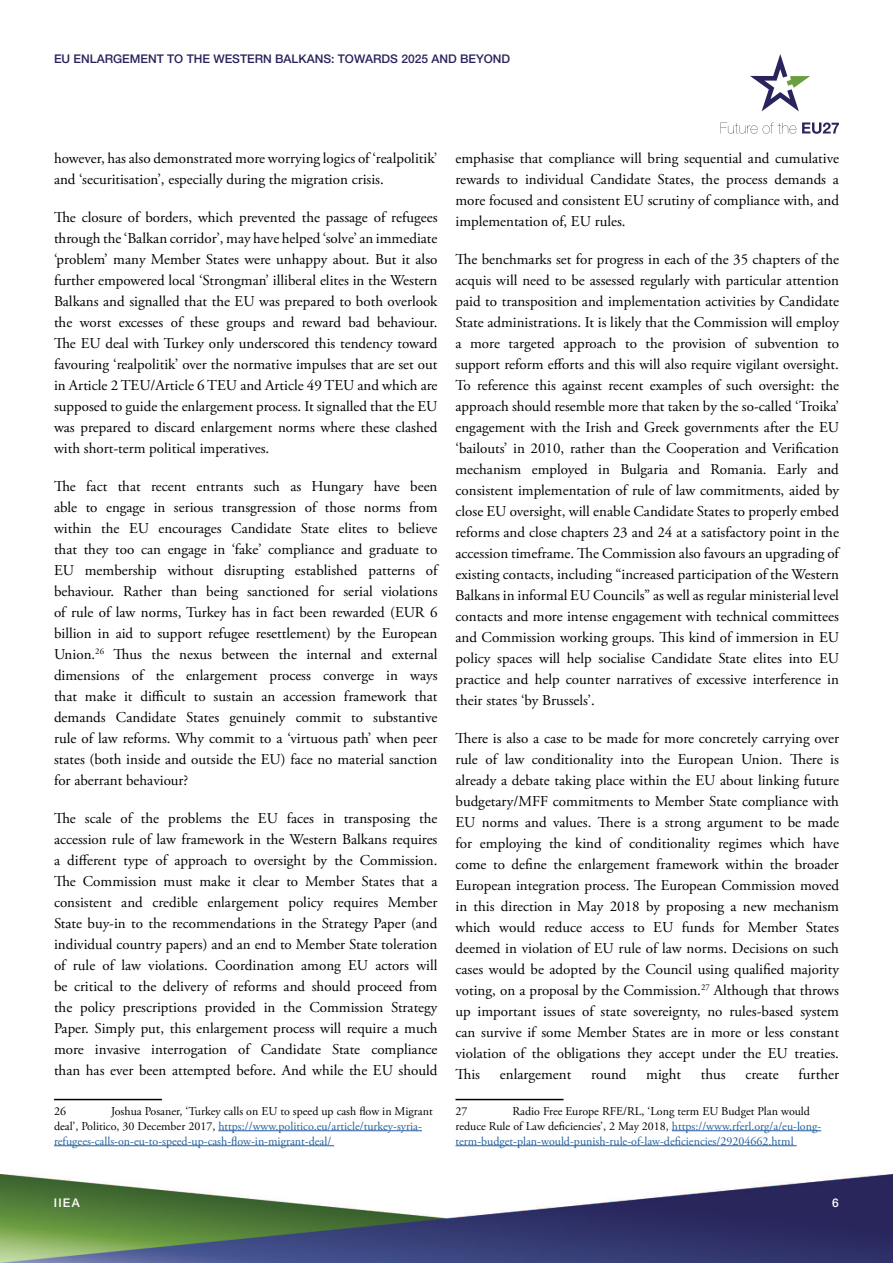
<style>
.page{position:relative;width:893px;height:1263px;background:#fff}
.page>*{position:absolute;margin:0;border:0;box-sizing:border-box;transform-origin:0 0}
.t1{font:15px/21px "Adobe Garamond Pro";color:#000;text-align:justify}
.t2{font:12px/15px "Adobe Garamond Pro";color:#215e9e}
.t3{font:500 12px "Helvetica Neue LT Std";color:#29245c}
.t4{font:500 12px "Helvetica Neue LT Std";color:#fff}
.t5{font:12px "Adobe Garamond Pro";color:#000}
.s1{color:#000}
</style>
<div class="page">
<img style="left:0;top:1174px;width:893px;height:89px">
<svg style="left:750px;top:54px;width:60px;height:57px"></svg>
<svg style="left:720px;top:122px;width:76px;height:12px"></svg>
<svg style="left:802px;top:122px;width:37px;height:12px"></svg>
<hr style="left:54px;top:1099px;width:108px;height:1px;background:#000">
<hr style="left:218px;top:1130px;width:204px;height:1px;background:#215e9e">
<hr style="left:54px;top:1145px;width:280px;height:1px;background:#215e9e">
<hr style="left:455px;top:1099px;width:108px;height:1px;background:#000">
<hr style="left:672px;top:1130px;width:149px;height:1px;background:#215e9e">
<hr style="left:455px;top:1145px;width:342px;height:1px;background:#215e9e">
<p class="t3" style="left:54px;top:51px;width:458px">EU ENLARGEMENT TO THE WESTERN BALKANS: TOWARDS 2025 AND BEYOND</p>
<p class="t1" style="left:54px;top:148px;width:385px">however, has also demonstrated more worrying logics of ‘realpolitik’ and ‘securitisation’, especially during the migration crisis.</p>
<p class="t1" style="left:54px;top:207px;width:385px">The closure of borders, which prevented the passage of refugees through the ‘Balkan corridor’, may have helped ‘solve’ an immediate ‘problem’ many Member States were unhappy about. But it also further empowered local ‘Strongman’ illiberal elites in the Western Balkans and signalled that the EU was prepared to both overlook the worst excesses of these groups and reward bad behaviour.<br>The EU deal with Turkey only underscored this tendency toward favouring ‘realpolitik’ over the normative impulses that are set out in Article 2 TEU/Article 6 TEU and Article 49 TEU and which are supposed to guide the enlargement process. It signalled that the EU was prepared to discard enlargement norms where these clashed with short-term political imperatives.</p>
<p class="t1" style="left:54px;top:476px;width:385px">The fact that recent entrants such as Hungary have been able to engage in serious transgression of those norms from within the EU encourages Candidate State elites to believe that they too can engage in ‘fake’ compliance and graduate to EU membership without disrupting established patterns of behaviour. Rather than being sanctioned for serial violations of rule of law norms, Turkey has in fact been rewarded (EUR 6 billion in aid to support refugee resettlement) by the European Union.<sup>26</sup> Thus the nexus between the internal and external dimensions of the enlargement process converge in ways that make it difficult to sustain an accession framework that demands Candidate States genuinely commit to substantive rule of law reforms. Why commit to a ‘virtuous path’ when peer states (both inside and outside the EU) face no material sanction for aberrant behaviour?</p>
<p class="t1" style="left:54px;top:808px;width:385px">The scale of the problems the EU faces in transposing the accession rule of law framework in the Western Balkans requires a different type of approach to oversight by the Commission.<br>The Commission must make it clear to Member States that a consistent and credible enlargement policy requires Member State buy-in to the recommendations in the Strategy Paper (and individual country papers) and an end to Member State toleration of rule of law violations. Coordination among EU actors will be critical to the delivery of reforms and should proceed from the policy prescriptions provided in the Commission Strategy Paper. Simply put, this enlargement process will require a much more invasive interrogation of Candidate State compliance than has ever been attempted before. And while the EU should</p>
<p class="t5" style="left:54px;top:1103px;width:13px">26</p>
<p class="t2" style="left:54px;top:1104px;width:380px;text-indent:57px"><span class="s1">Joshua Posaner, ‘Turkey calls on EU to speed up cash flow in Migrant deal’, Politico, 30 December 2017,</span> https://www.politico.eu/article/turkey-syria&shy;refugees-calls-on-eu-to-speed-up-cash-flow-in-migrant-deal/</p>
<p class="t1" style="left:455px;top:148px;width:385px">emphasise that compliance will bring sequential and cumulative rewards to individual Candidate States, the process demands a more focused and consistent EU scrutiny of compliance with, and implementation of, EU rules.</p>
<p class="t1" style="left:455px;top:249px;width:385px">The benchmarks set for progress in each of the 35 chapters of the acquis will need to be assessed regularly with particular attention paid to transposition and implementation activities by Candidate State administrations. It is likely that the Commission will employ a more targeted approach to the provision of subvention to support reform efforts and this will also require vigilant oversight.<br>To reference this against recent examples of such oversight: the approach should resemble more that taken by the so-called ‘Troika’ engagement with the Irish and Greek governments after the EU ‘bailouts’ in 2010, rather than the Cooperation and Verification mechanism employed in Bulgaria and Romania. Early and consistent implementation of rule of law commitments, aided by close EU oversight, will enable Candidate States to properly embed reforms and close chapters 23 and 24 at a satisfactory point in the accession timeframe. The Commission also favours an upgrading of existing contacts, including “increased participation of the Western Balkans in informal EU Councils” as well as regular ministerial level contacts and more intense engagement with technical committees and Commission working groups. This kind of immersion in EU policy spaces will help socialise Candidate State elites into EU practice and help counter narratives of excessive interference in their states ‘by Brussels’.</p>
<p class="t1" style="left:455px;top:728px;width:385px">There is also a case to be made for more concretely carrying over rule of law conditionality into the European Union. There is already a debate taking place within the EU about linking future budgetary/MFF commitments to Member State compliance with EU norms and values. There is a strong argument to be made for employing the kind of conditionality regimes which have come to define the enlargement framework within the broader European integration process. The European Commission moved in this direction in May 2018 by proposing a new mechanism which would reduce access to EU funds for Member States deemed in violation of EU rule of law norms. Decisions on such cases would be adopted by the Council using qualified majority voting, on a proposal by the Commission.<sup>27</sup> Although that throws up important issues of state sovereignty, no rules-based system can survive if some Member States are in more or less constant violation of the obligations they accept under the EU treaties.<br>This</p>
<p class="t1" style="left:500px;top:1064px;width:73px">enlargement</p>
<p class="t1" style="left:591px;top:1064px;width:37px">round</p>
<p class="t1" style="left:646px;top:1064px;width:36px">might</p>
<p class="t1" style="left:701px;top:1064px;width:26px">thus</p>
<p class="t1" style="left:745px;top:1064px;width:35px">create</p>
<p class="t1" style="left:799px;top:1064px;width:42px">further</p>
<p class="t2" style="left:455px;top:1104px;width:367px;text-indent:57px"><span class="s1">Radio Free Europe RFE/RL, ‘Long term EU Budget Plan would reduce Rule of Law deficiencies’, 2 May 2018,</span> https://www.rferl.org/a/eu-long&shy;term-budget-plan-would-punish-rule-of-law-deficiencies/29204662.html</p>
<p class="t5" style="left:455px;top:1103px;width:13px">27</p>
<p class="t4" style="left:54px;top:1196px;width:27px">IIEA</p>
<p class="t4" style="left:832px;top:1196px;width:8px">6</p>
</div>
